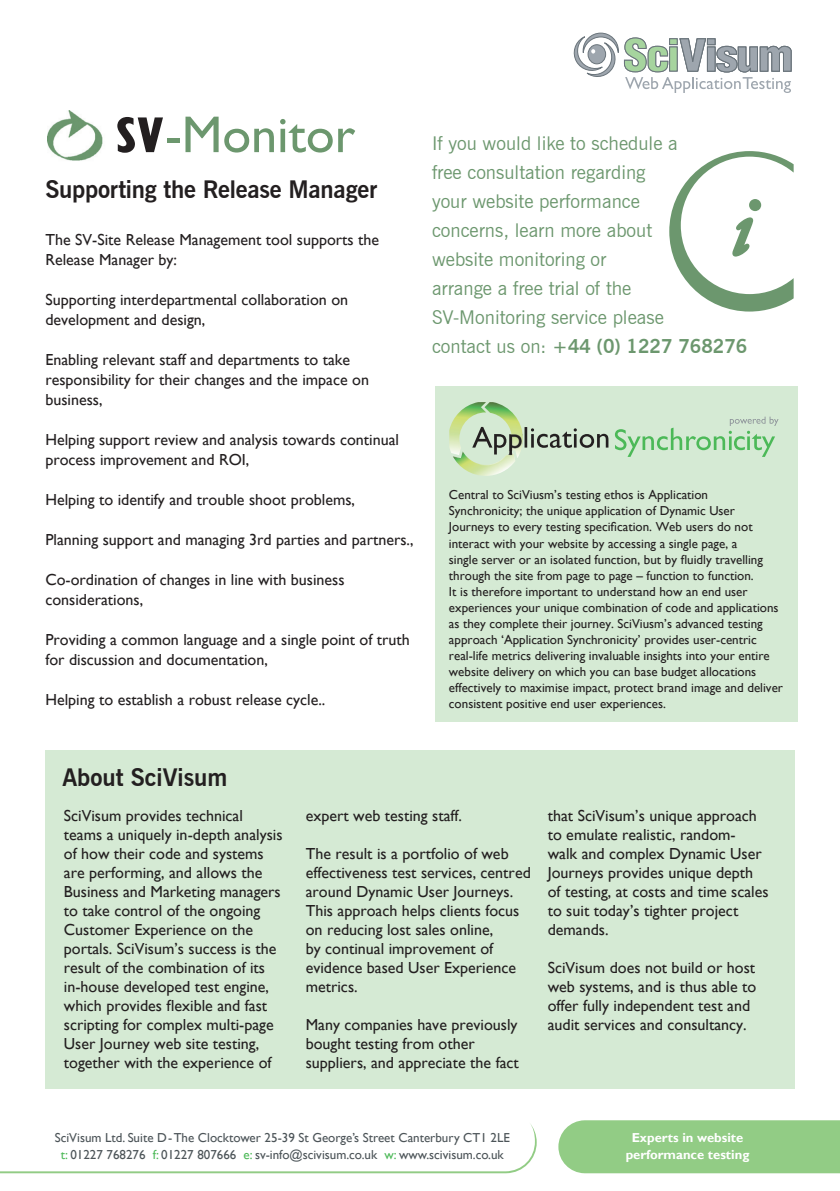
<style>
.page{position:relative;width:840px;height:1191px;background:#fff}
.page>*{position:absolute;margin:0;border:0;box-sizing:border-box;transform-origin:0 0}
.t1{font:82px "Claude Sans Bold Italic Let Plain";color:#6c976e}
.t2{font:52px "Gill Sans";color:#6c976e}
.t3{font:700 24px "News Gothic";letter-spacing:-.01em;color:#231f20}
.t4{font:19px/29px "News Gothic";color:#6c976e}
.t5{font:16px/19px "Gill Sans";color:#231f20}
.t6{font:13px/16px "Gill Sans";color:#231f20}
.t7{font:13px/17px "Gill Sans";color:#4c5458;text-align:center}
.t8{font:700 13px/17px "Gill Sans";color:#fff;text-align:center}
.s1{font-family:"Gill Display Compressed Let Plain";color:#231f20}
.s2{font-weight:700}
.s3{color:#4db958}
</style>
<div class="page">
<svg style="left:573px;top:33px;width:217px;height:60px"></svg>
<svg style="left:0;top:1124px;width:536px;height:49px"></svg>
<div style="left:558px;top:1120px;width:281px;height:53px;background:#92cc85"></div>
<svg style="left:669px;top:151px;width:124px;height:160px"></svg>
<img style="left:47px;top:111px;width:56px;height:50px">
<div style="left:434px;top:386px;width:362px;height:335px;background:#d5ead4"></div>
<img style="left:449px;top:402px;width:324px;height:74px">
<div style="left:45px;top:750px;width:749px;height:339px;background:#d5ead4"></div>
<h2 class="t2" style="left:116px;top:104px;width:240px"><span class="s1">SV</span>-Monitor</h2>
<h3 class="t3" style="left:45px;top:175px;width:333px">Supporting the Release Manager</h3>
<p class="t5" style="left:45px;top:229px;width:335px;line-height:20px">The SV-Site Release Management tool supports the<br>Release Manager by:</p>
<p class="t5" style="left:45px;top:289px;width:304px;line-height:20px">Supporting interdepartmental collaboration on development and design,</p>
<p class="t5" style="left:45px;top:349px;width:325px;line-height:20px">Enabling relevant staff and departments to take responsibility for their changes and the impace on business,</p>
<p class="t5" style="left:45px;top:429px;width:355px;line-height:20px">Helping support review and analysis towards continual process improvement and ROI,</p>
<p class="t5" style="left:45px;top:490px;width:311px">Helping to identify and trouble shoot problems,</p>
<p class="t5" style="left:45px;top:530px;width:369px">Planning support and managing 3rd parties and partners.,</p>
<p class="t5" style="left:45px;top:569px;width:300px;line-height:20px">Co-ordination of changes in line with business considerations,</p>
<p class="t5" style="left:45px;top:629px;width:366px;line-height:20px">Providing a common language and a single point of truth for discussion and documentation,</p>
<p class="t5" style="left:45px;top:690px;width:281px">Helping to establish a robust release cycle..</p>
<p class="t4" style="left:432px;top:129px;width:317px">If you would like to schedule a<br>free consultation regarding<br>your website performance<br>concerns, learn more about<br>website monitoring or<br>arrange a free trial of the<br>SV-Monitoring service please<br>contact us on: <span class="s2">+44 (0) 1227 768276</span></p>
<h1 class="t1" style="left:729px;top:182px;width:22px">i</h1>
<p class="t6" style="left:448px;top:487px;width:335px">Central to SciViusm’s testing ethos is Application Synchronicity; the unique application of Dynamic User Journeys to every testing specification. Web users do not interact with your website by accessing a single page, a<br>single server or an isolated function, but by fluidly travelling through the site from page to page – function to function.<br>It is therefore important to understand how an end user experiences your unique combination of code and applications as they complete their journey. SciViusm’s advanced testing approach ‘Application Synchronicity’ provides user-centric real-life metrics delivering invaluable insights into your entire website delivery on which you can base budget allocations effectively to maximise impact, protect brand image and deliver consistent positive end user experiences.</p>
<h3 class="t3" style="left:62px;top:762px;width:166px">About SciVisum</h3>
<p class="t5" style="left:64px;top:806px;width:220px">SciVisum provides technical teams a uniquely in-depth analysis of how their code and systems are performing, and allows the<br>Business and Marketing managers to take control of the ongoing<br>Customer Experience on the portals. SciVisum’s success is the result of the combination of its in-house developed test engine, which provides flexible and fast scripting for complex multi-page<br>User Journey web site testing, together with the experience of</p>
<p class="t5" style="left:547px;top:806px;width:222px">that SciVisum’s unique approach to emulate realistic, random&shy;walk and complex Dynamic User<br>Journeys provides unique depth of testing, at costs and time scales to suit today’s tighter project demands.</p>
<p class="t5" style="left:305px;top:806px;width:158px">expert web testing staff.</p>
<p class="t5" style="left:305px;top:844px;width:226px">The result is a portfolio of web effectiveness test services, centred around Dynamic User Journeys.<br>This approach helps clients focus on reducing lost sales online,<br>by continual improvement of evidence based User Experience metrics.</p>
<p class="t5" style="left:305px;top:1015px;width:214px">Many companies have previously bought testing from other suppliers, and appreciate the fact</p>
<p class="t5" style="left:547px;top:958px;width:210px">SciVisum does not build or host web systems, and is thus able to offer fully independent test and audit services and consultancy.</p>
<p class="t7" style="left:55px;top:1129px;width:456px">SciVisum Ltd. Suite D-The Clocktower 25-39 St George’s Street Canterbury CT1 2LE <span class="s3">t:</span> 01227 768276 <span class="s3">f:</span> 01227 807666 <span class="s3">e:</span> sv-info@scivisum.co.uk <span class="s3">w:</span> www.scivisum.co.uk</p>
<p class="t8" style="left:625px;top:1129px;width:125px">Experts in website performance testing</p>
</div>
